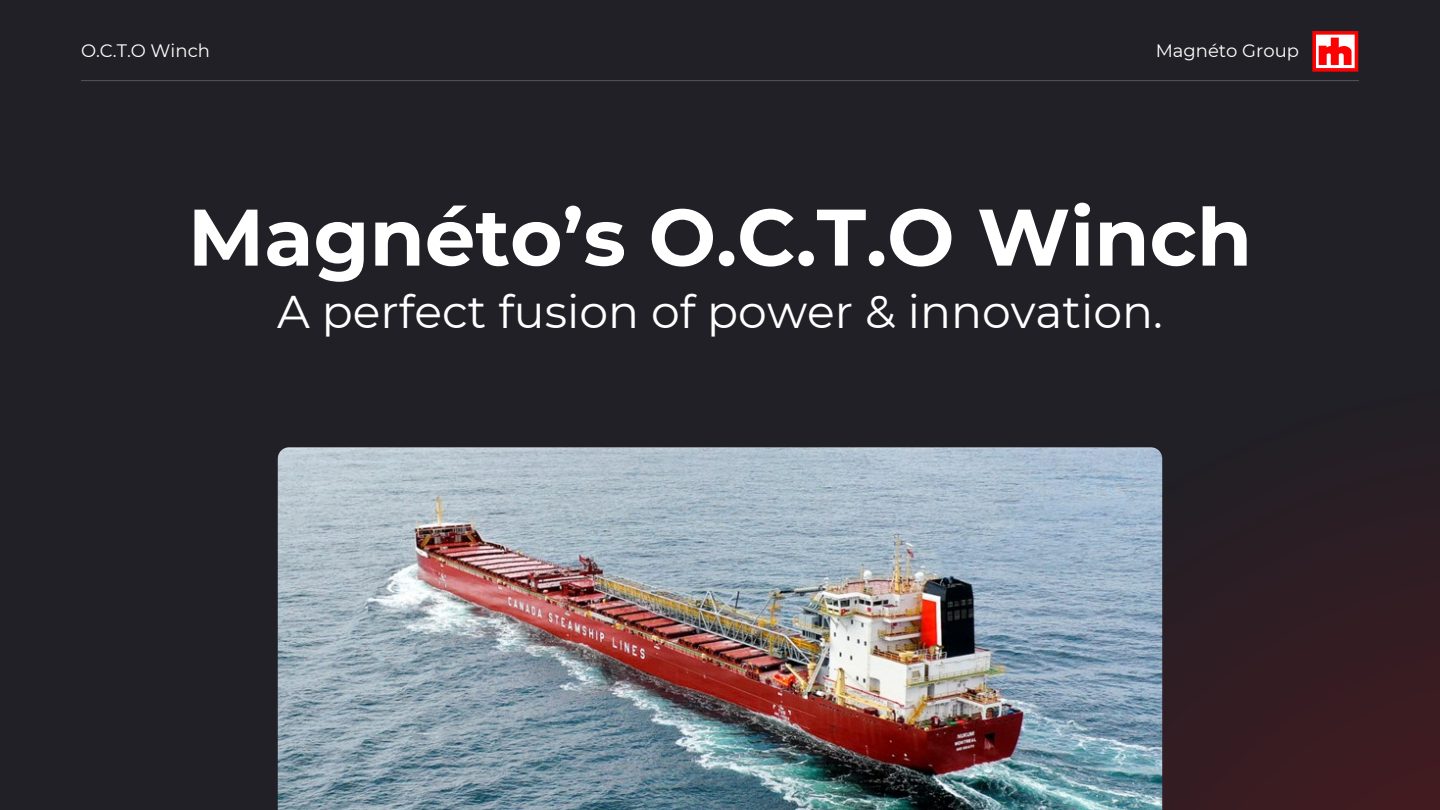
<style>
.page{position:relative;width:1440px;height:810px;background:#212026}
.page>*{position:absolute;margin:0;border:0;box-sizing:border-box;transform-origin:0 0}
.t1{font:700 80px "Montserrat";color:#fff}
.t2{font:45.8px "Montserrat";color:#fff}
.t3{font:18px "Montserrat";color:#fff}
</style>
<div class="page">
<svg style="left:1162px;top:457px;width:278px;height:353px;fill:#301d23"></svg>
<img style="left:278px;top:447px;width:884px;height:363px">
<hr style="left:81px;top:80px;width:1278px;height:1px;background:#fff">
<svg style="left:1312px;top:31px;width:46px;height:41px;background:#fa6162"></svg>
<p class="t3" style="left:81px;top:39px;width:130px">O.C.T.O Winch</p>
<p class="t3" style="left:1156px;top:39px;width:145px">Magnéto Group</p>
<h1 class="t1" style="left:188px;top:188px;width:1066px">Magnéto’s O.C.T.O Winch</h1>
<h2 class="t2" style="left:277px;top:283px;width:887px">A perfect fusion of power &amp; innovation.</h2>
</div>
